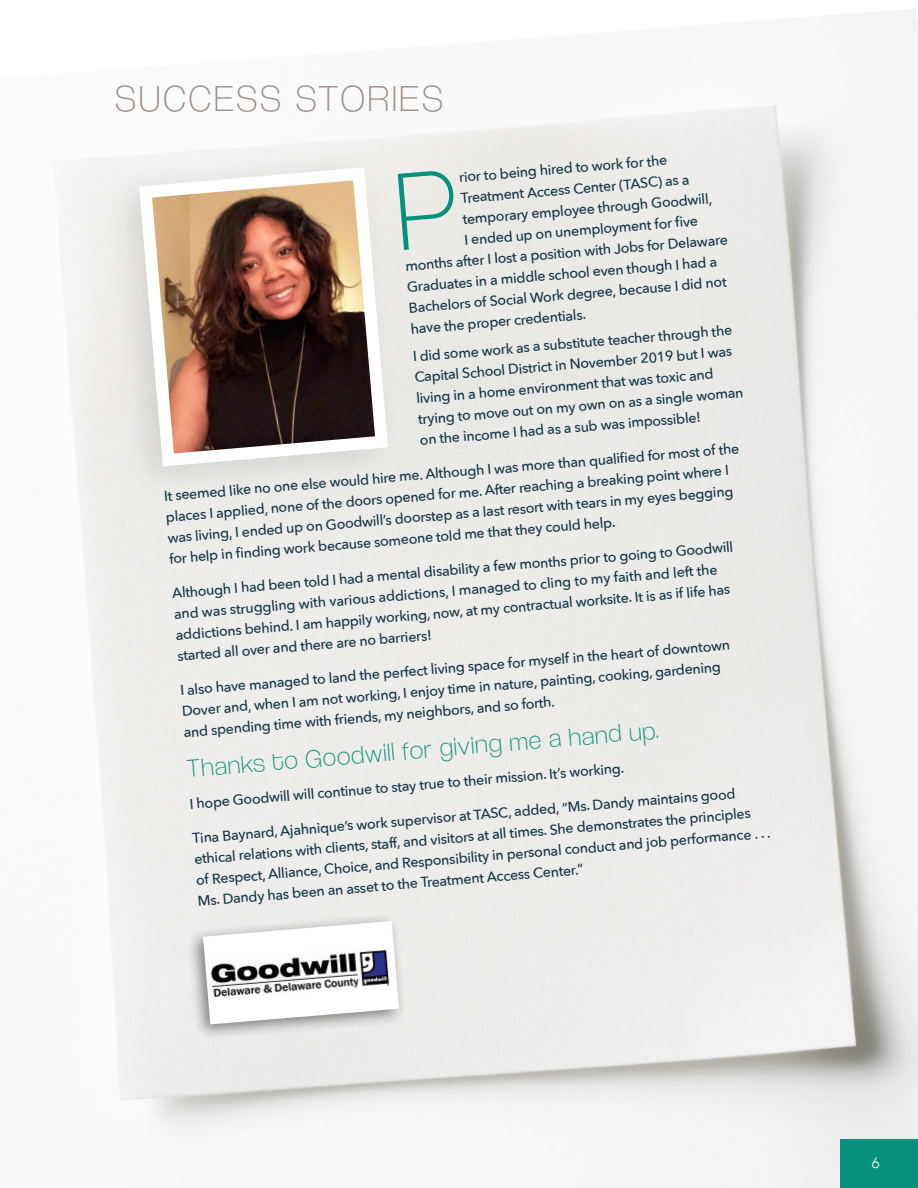
<style>
.page{position:relative;width:918px;height:1188px;background:#fff}
.page>*{position:absolute;margin:0;border:0;box-sizing:border-box;transform-origin:0 0}
.t1{font:37.5px "Coolvetica El";letter-spacing:.09em;color:#9b8d85}
.t2{font:25.5px "Coolvetica El";color:#05917c}
.t3{font:300 15px "Avenir";color:#fff}
.t4{font:500 14.25px/21px "Avenir Next";color:#123646}
</style>
<div class="page">
<img style="left:56px;top:9px;width:862px;height:1179px">
<div style="left:841px;top:1140px;width:77px;height:48px;background:#05917c"></div>
<div style="left:186px;top:913px;width:221px;height:128px;background:#000;opacity:.49"></div>
<svg style="left:203px;top:921px;width:196px;height:103px"></svg>
<img style="left:207px;top:943px;width:186px;height:60px">
<div style="left:99px;top:146px;width:307px;height:357px;background:#edece8"></div>
<svg style="left:133px;top:167px;width:255px;height:306px"></svg>
<div style="left:406px;top:169px;width:52px;height:81px;background:#eceae7"></div>
<h1 class="t1" style="left:115px;top:77px;width:329px">SUCCESS STORIES</h1>
<p class="t4" style="left:458px;top:167px;width:210px;rotate:-5deg">rior to being hired to work for the</p>
<p class="t4" style="left:460px;top:188px;width:231px;rotate:-5deg">Treatment Access Center (TASC) as a</p>
<p class="t4" style="left:462px;top:209px;width:252px;rotate:-5deg">temporary employee through Goodwill,</p>
<p class="t4" style="left:463px;top:230px;width:236px;rotate:-5deg">I ended up on unemployment for fi ve</p>
<p class="t4" style="left:404px;top:256px;width:325px;rotate:-5deg">months after I lost a position with Jobs for Delaware</p>
<p class="t4" style="left:406px;top:277px;width:313px;rotate:-5deg">Graduates in a middle school even though I had a</p>
<p class="t4" style="left:408px;top:298px;width:320px;rotate:-5deg">Bachelors of Social Work degree, because I did not</p>
<p class="t4" style="left:410px;top:318px;width:178px;rotate:-5deg">have the proper credentials.</p>
<p class="t4" style="left:412px;top:346px;width:328px;rotate:-5deg">I did some work as a substitute teacher through the Capital School District in November 2019 but I was living in a home environment that was toxic and trying to move out on my own on as a single woman on the income I had as a sub was impossible!</p>
<p class="t4" style="left:163px;top:486px;width:579px;rotate:-5deg">It seemed like no one else would hire me. Although I was more than qualifi ed for most of the places I applied, none of the doors opened for me. After reaching a breaking point where I was living, I ended up on Goodwill’s doorstep as a last resort with tears in my eyes begging for help in fi nding work because someone told me that they could help.</p>
<p class="t4" style="left:171px;top:584px;width:565px;rotate:-5deg">Although I had been told I had a mental disability a few months prior to going to Goodwill and was struggling with various addictions, I managed to cling to my faith and left the addictions behind. I am happily working, now, at my contractual worksite. It is as if life has started all over and there are no barriers!</p>
<p class="t4" style="left:179px;top:681px;width:553px;rotate:-5deg">I also have managed to land the perfect living space for myself in the heart of downtown<br>Dover and, when I am not working, I enjoy time in nature, painting, cooking, gardening and spending time with friends, my neighbors, and so forth.</p>
<h2 class="t2" style="left:186px;top:755px;width:475px;rotate:-5deg">Thanks to Goodwill for giving me a hand up.</h2>
<p class="t4" style="left:189px;top:794px;width:437px;rotate:-5deg">I hope Goodwill will continue to stay true to their mission. It’s working.</p>
<p class="t4" style="left:191px;top:828px;width:578px;rotate:-5deg">Tina Baynard, Ajahnique’s work supervisor at TASC, added, “Ms. Dandy maintains good ethical relations with clients, staff, and visitors at all times. She demonstrates the principles<br>of Respect, Alliance, Choice, and Responsibility in personal conduct and job performance . . .<br>Ms. Dandy has been an asset to the Treatment Access Center.”</p>
<p class="t3" style="left:872px;top:1154px;width:9px">6</p>
</div>
